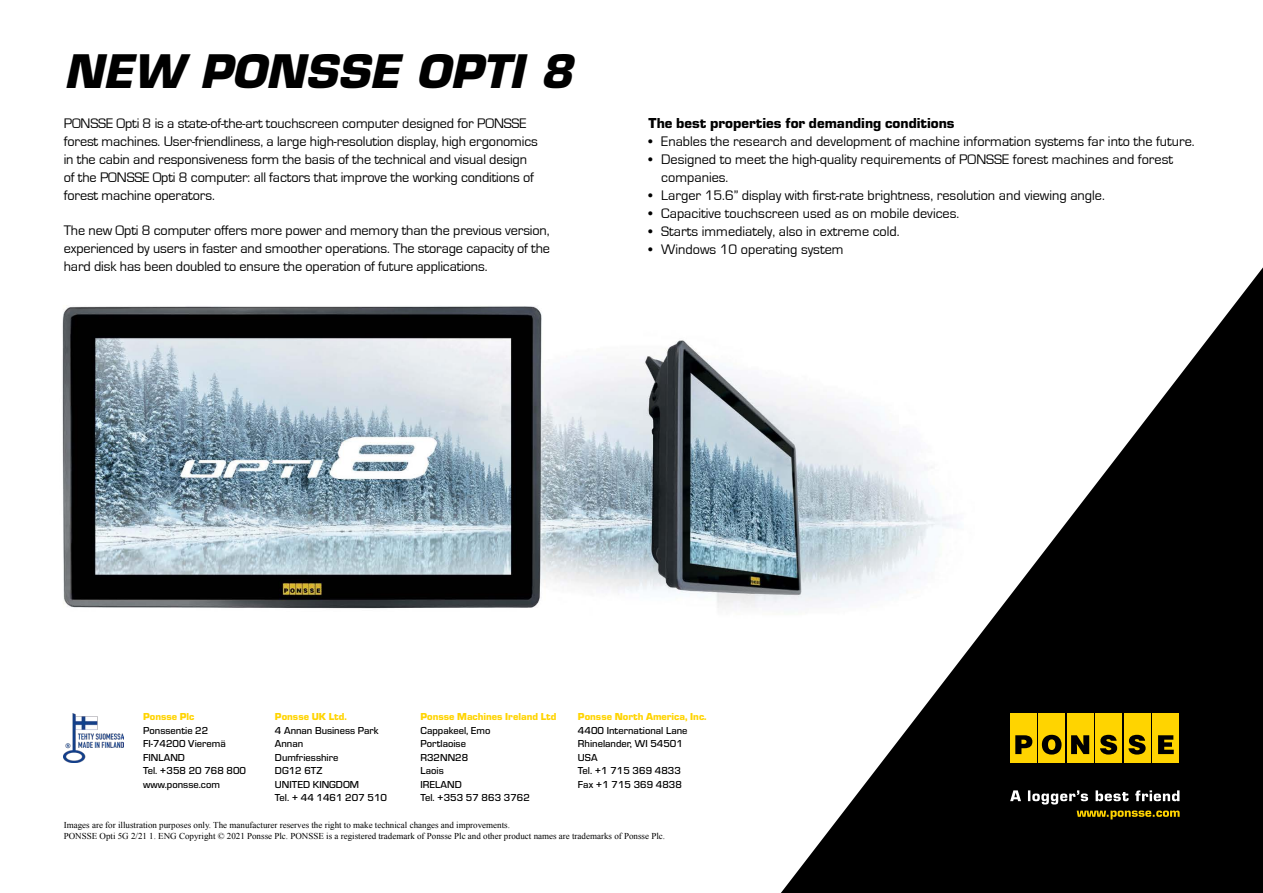
<style>
.page{position:relative;width:1263px;height:893px;background:#fff}
.page>*{position:absolute;margin:0;border:0;box-sizing:border-box;transform-origin:0 0}
.t1{font:italic 700 45px "Eurostile LT Std";color:#000}
.t2{font:900 15px "Eurostile";color:#000}
.t3{font:14.25px/18px "Eurostile";letter-spacing:-.01em;color:#000}
.t4{font:500 10.5px/13.5px "Eurostile";color:#000}
.t5{font:900 10.5px "Eurostile";color:#ffd400}
.t6{font:9px/10.8px "Times New Roman";color:#000}
</style>
<div class="page">
<img style="left:62px;top:306px;width:719px;height:303px">
<img style="left:64px;top:713px;width:60px;height:49px">
<svg style="left:781px;top:267px;width:482px;height:626px"></svg>
<div style="left:1010px;top:713px;width:26px;height:49px;background:#ffd400"></div>
<div style="left:1039px;top:713px;width:26px;height:49px;background:#ffd400"></div>
<div style="left:1067px;top:713px;width:26px;height:49px;background:#ffd400"></div>
<div style="left:1095px;top:713px;width:27px;height:49px;background:#ffd400"></div>
<div style="left:1124px;top:713px;width:26px;height:49px;background:#ffd400"></div>
<div style="left:1152px;top:713px;width:26px;height:49px;background:#ffd400"></div>
<svg style="left:1071px;top:735px;width:18px;height:19px"></svg>
<svg style="left:1100px;top:735px;width:17px;height:20px"></svg>
<svg style="left:1158px;top:735px;width:16px;height:19px"></svg>
<svg style="left:1015px;top:735px;width:17px;height:19px"></svg>
<svg style="left:1042px;top:735px;width:19px;height:20px"></svg>
<svg style="left:1128px;top:735px;width:17px;height:20px"></svg>
<svg style="left:1077px;top:810px;width:102px;height:9px"></svg>
<svg style="left:1010px;top:790px;width:169px;height:14px"></svg>
<h1 class="t1" style="left:64px;top:43px;width:510px">NEW PONSSE OPTI 8</h1>
<p class="t3" style="left:64px;top:114px;width:476px">PONSSE Opti 8 is a state-of-the-art touchscreen computer designed for PONSSE forest machines. User-friendliness, a large high-resolution display, high ergonomics in the cabin and responsiveness form the basis of the technical and visual design of the PONSSE Opti 8 computer: all factors that improve the working conditions of forest machine operators.</p>
<p class="t3" style="left:64px;top:222px;width:488px;text-align:justify">The new Opti 8 computer offers more power and memory than the previous version, experienced by users in faster and smoother operations. The storage capacity of the hard disk has been doubled to ensure the operation of future applications.</p>
<p class="t2" style="left:648px;top:112px;width:308px">The best properties for demanding conditions</p>
<p class="t3" style="left:648px;top:133px;width:548px">• Enables the research and development of machine information systems far into the future.</p>
<p class="t3" style="left:661px;top:151px;width:513px;text-indent:-13px">• Designed to meet the high-quality requirements of PONSSE forest machines and forest companies.</p>
<p class="t3" style="left:648px;top:187px;width:458px">• Larger 15.6” display with first-rate brightness, resolution and viewing angle.</p>
<p class="t3" style="left:648px;top:205px;width:312px">• Capacitive touchscreen used as on mobile devices.</p>
<p class="t3" style="left:648px;top:223px;width:253px">• Starts immediately, also in extreme cold.</p>
<p class="t3" style="left:648px;top:241px;width:197px">• Windows 10 operating system</p>
<p class="t5" style="left:143px;top:709px;width:53px">Ponsse Plc</p>
<p class="t4" style="left:143px;top:723px;width:104px">Ponssentie 22<br>FI-74200 Vieremä<br>FINLAND<br>Tel. +358 20 768 800 www.ponsse.com</p>
<p class="t5" style="left:275px;top:709px;width:73px">Ponsse UK Ltd.</p>
<p class="t4" style="left:275px;top:723px;width:114px">4 Annan Business Park<br>Annan<br>Dumfriesshire<br>DG12 6TZ<br>UNITED KINGDOM<br>Tel. + 44 1461 207 510</p>
<p class="t5" style="left:420px;top:709px;width:137px">Ponsse Machines Ireland Ltd</p>
<p class="t4" style="left:420px;top:723px;width:111px">Cappakeel, Emo<br>Portlaoise<br>R32NN28<br>Laois<br>IRELAND<br>Tel. +353 57 863 3762</p>
<p class="t5" style="left:578px;top:709px;width:130px">Ponsse North America, Inc.</p>
<p class="t4" style="left:578px;top:723px;width:111px">4400 International Lane<br>Rhinelander, WI 54501<br>USA<br>Tel. +1 715 369 4833<br>Fax +1 715 369 4838</p>
<p class="t6" style="left:64px;top:820px;width:603px">Images are for illustration purposes only. The manufacturer reserves the right to make technical changes and improvements.<br>PONSSE Opti 5G 2/21 1. ENG Copyright © 2021 Ponsse Plc. PONSSE is a registered trademark of Ponsse Plc and other product names are trademarks of Ponsse Plc.</p>
</div>
